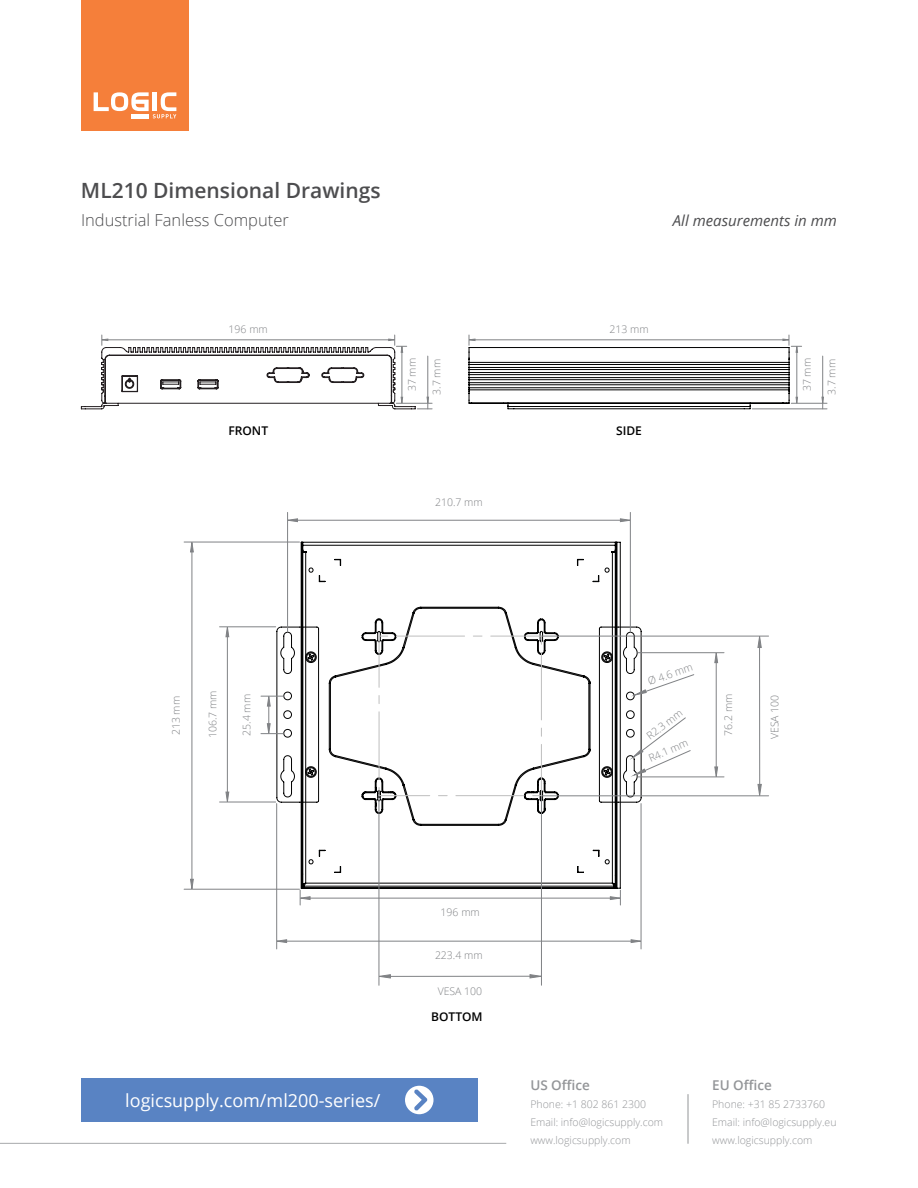
<style>
.page{position:relative;width:918px;height:1188px;background:#fff}
.page>*{position:absolute;margin:0;border:0;box-sizing:border-box;transform-origin:0 0}
.t1{font:600 21px "Open Sans";color:#4d4d4f}
.t2{font:18px "Open Sans";color:#fff}
.t3{font:300 16.5px "Open Sans";color:#4d4d4f}
.t4{font:italic 15px "Open Sans";color:#4d4d4f}
.t5{font:600 13.5px "Open Sans";color:#939598}
.t6{font:600 12px "Open Sans";color:#000}
.t7{font:300 10.5px/18px "Open Sans";color:#939598}
.t8{font:300 10.5px "Open Sans";color:#808285}
</style>
<div class="page">
<hr style="left:752px;top:409px;width:75px;height:1px;background:#808285">
<hr style="left:791px;top:403px;width:36px;height:1px;background:#808285">
<hr style="left:822px;top:356px;width:1px;height:53px;background:#808285">
<svg style="left:821px;top:396px;width:3px;height:8px"></svg>
<div style="left:81px;top:1078px;width:397px;height:44px;background:#5983c3"></div>
<div style="left:405px;top:1086px;width:29px;height:28px;background:#fff;border-radius:50%"></div>
<svg style="left:414px;top:1089px;width:13px;height:22px"></svg>
<svg style="left:276px;top:626px;width:366px;height:177px"></svg>
<svg style="left:300px;top:541px;width:321px;height:348px"></svg>
<hr style="left:307px;top:898px;width:305px;height:1px;background:#808285">
<svg style="left:610px;top:890px;width:11px;height:15px"></svg>
<svg style="left:300px;top:890px;width:11px;height:15px"></svg>
<hr style="left:641px;top:804px;width:1px;height:145px;background:#808285">
<hr style="left:276px;top:804px;width:1px;height:145px;background:#808285">
<hr style="left:283px;top:941px;width:349px;height:1px;background:#808285">
<svg style="left:630px;top:939px;width:12px;height:4px"></svg>
<svg style="left:276px;top:939px;width:11px;height:4px"></svg>
<hr style="left:184px;top:889px;width:115px;height:1px;background:#808285">
<hr style="left:184px;top:542px;width:115px;height:1px;background:#808285">
<hr style="left:192px;top:548px;width:1px;height:333px;background:#808285">
<svg style="left:190px;top:879px;width:4px;height:11px"></svg>
<svg style="left:190px;top:542px;width:4px;height:11px"></svg>
<hr style="left:220px;top:802px;width:56px;height:1px;background:#808285">
<hr style="left:220px;top:626px;width:56px;height:1px;background:#808285">
<hr style="left:227px;top:635px;width:1px;height:159px;background:#808285">
<svg style="left:225px;top:791px;width:5px;height:12px"></svg>
<svg style="left:225px;top:626px;width:5px;height:11px"></svg>
<hr style="left:638px;top:652px;width:86px;height:1px;background:#808285">
<hr style="left:638px;top:777px;width:86px;height:1px;background:#808285">
<hr style="left:716px;top:661px;width:1px;height:108px;background:#808285">
<svg style="left:714px;top:652px;width:4px;height:11px"></svg>
<svg style="left:714px;top:766px;width:4px;height:11px"></svg>
<svg style="left:261px;top:696px;width:22px;height:38px"></svg>
<hr style="left:287px;top:512px;width:1px;height:120px;background:#808285">
<hr style="left:630px;top:512px;width:1px;height:120px;background:#808285">
<hr style="left:293px;top:520px;width:330px;height:1px;background:#808285">
<svg style="left:288px;top:518px;width:10px;height:4px"></svg>
<svg style="left:620px;top:518px;width:11px;height:4px"></svg>
<svg style="left:634px;top:674px;width:61px;height:22px"></svg>
<svg style="left:632px;top:717px;width:59px;height:59px"></svg>
<hr style="left:542px;top:636px;width:227px;height:1px;background:#808285">
<hr style="left:542px;top:795px;width:227px;height:1px;background:#808285">
<hr style="left:759px;top:642px;width:1px;height:148px;background:#808285">
<svg style="left:757px;top:636px;width:5px;height:12px"></svg>
<svg style="left:757px;top:784px;width:5px;height:12px"></svg>
<hr style="left:541px;top:794px;width:1px;height:191px;background:#808285">
<hr style="left:379px;top:794px;width:1px;height:191px;background:#808285">
<hr style="left:385px;top:976px;width:149px;height:1px;background:#808285">
<svg style="left:529px;top:974px;width:12px;height:5px"></svg>
<svg style="left:379px;top:974px;width:12px;height:5px"></svg>
<svg style="left:305px;top:636px;width:307px;height:248px"></svg>
<svg style="left:81px;top:335px;width:351px;height:75px"></svg>
<svg style="left:468px;top:335px;width:334px;height:75px"></svg>
<hr style="left:0;top:1143px;width:506px;height:1px;background:#a7a9ac">
<hr style="left:688px;top:1094px;width:1px;height:50px;background:#939598">
<div style="left:81px;top:0;width:108px;height:131px;background:#f57f3a"></div>
<svg style="left:94px;top:92px;width:82px;height:26px"></svg>
<hr style="left:153px;top:92px;width:4px;height:19px;background:#fff">
<h1 class="t1" style="left:81px;top:176px;width:301px">ML210 Dimensional Drawings</h1>
<h3 class="t3" style="left:81px;top:209px;width:209px">Industrial Fanless Computer</h3>
<h3 class="t4" style="left:673px;top:210px;width:166px">All measurements in mm</h3>
<p class="t8" style="left:229px;top:322px;width:41px">196 mm</p>
<p class="t8" style="left:609px;top:322px;width:41px">213 mm</p>
<p class="t8" style="left:405px;top:391px;width:35px;rotate:-90deg">37 mm</p>
<p class="t8" style="left:429px;top:395px;width:37px;rotate:-90deg">3.7 mm</p>
<p class="t8" style="left:800px;top:391px;width:35px;rotate:-90deg">37 mm</p>
<p class="t8" style="left:824px;top:395px;width:37px;rotate:-90deg">3.7 mm</p>
<p class="t6" style="left:228px;top:422px;width:41px">FRONT</p>
<p class="t6" style="left:616px;top:422px;width:27px">SIDE</p>
<p class="t8" style="left:435px;top:495px;width:49px">210.7 mm</p>
<p class="t8" style="left:646px;top:675px;width:48px;rotate:-19deg">Ø 4.6 mm</p>
<p class="t8" style="left:643px;top:731px;width:43px;rotate:-37deg">R2.3 mm</p>
<p class="t8" style="left:646px;top:752px;width:43px;rotate:-24deg">R4.1 mm</p>
<p class="t8" style="left:169px;top:735px;width:41px;rotate:-90deg">213 mm</p>
<p class="t8" style="left:206px;top:738px;width:49px;rotate:-90deg">106.7 mm</p>
<p class="t8" style="left:240px;top:736px;width:43px;rotate:-90deg">25.4 mm</p>
<p class="t8" style="left:721px;top:736px;width:43px;rotate:-90deg">76.2 mm</p>
<p class="t8" style="left:768px;top:739px;width:46px;rotate:-90deg">VESA 100</p>
<p class="t8" style="left:441px;top:905px;width:41px">196 mm</p>
<p class="t8" style="left:435px;top:948px;width:49px">223.4 mm</p>
<p class="t8" style="left:438px;top:984px;width:46px">VESA 100</p>
<p class="t6" style="left:431px;top:1008px;width:53px">BOTTOM</p>
<h2 class="t2" style="left:125px;top:1088px;width:257px">logicsupply.com/ml200-series/</h2>
<p class="t5" style="left:530px;top:1076px;width:61px">US Office</p>
<p class="t7" style="left:530px;top:1095px;width:134px">Phone: +1 802 861 2300<br>Email: info@logicsupply.com www.logicsupply.com</p>
<p class="t5" style="left:712px;top:1076px;width:61px">EU Office</p>
<p class="t7" style="left:712px;top:1095px;width:126px">Phone: +31 85 2733760<br>Email: info@logicsupply.eu www.logicsupply.com</p>
</div>
